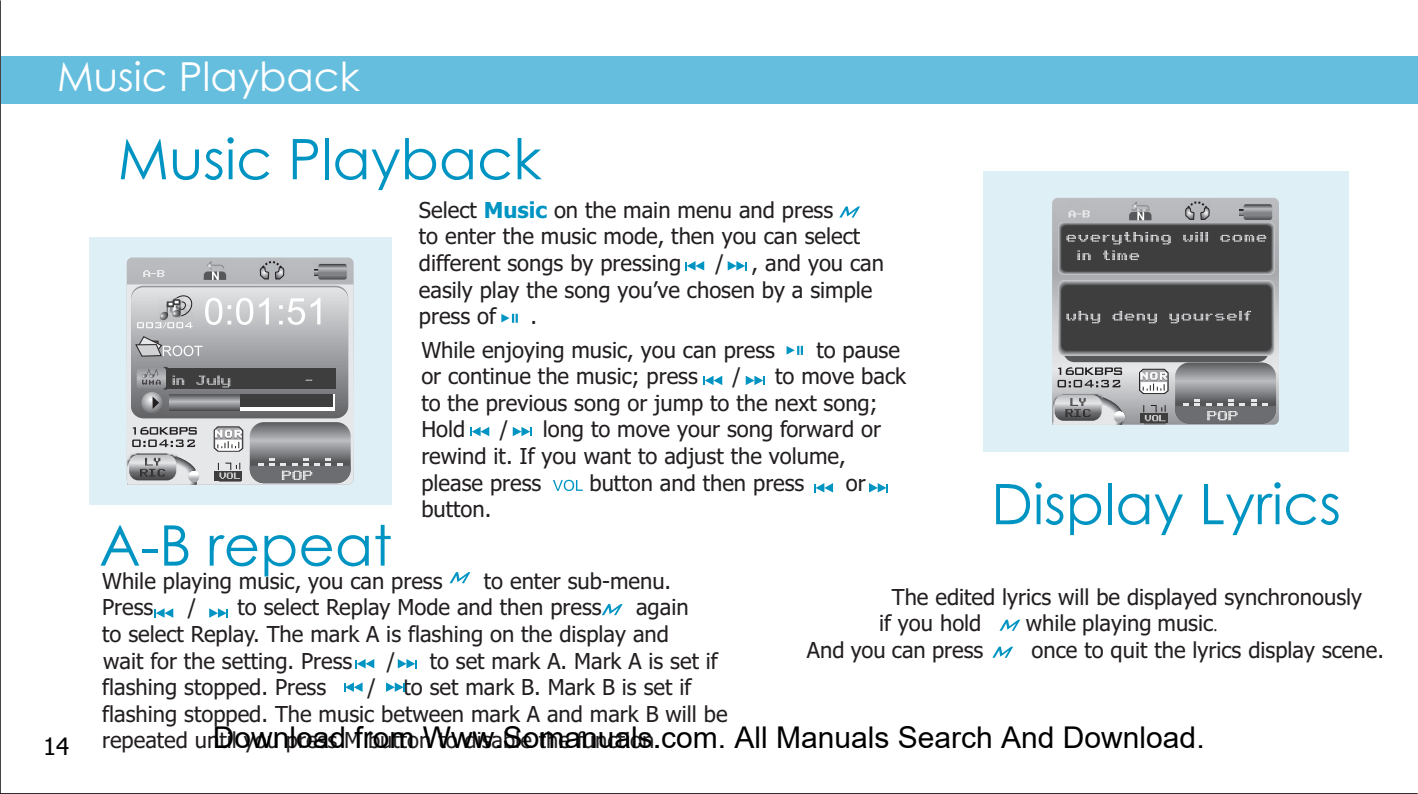
<style>
.page{position:relative;width:1418px;height:794px;background:#fff}
.page>*{position:absolute;margin:0;border:0;box-sizing:border-box;transform-origin:0 0}
.t1{font:56px "Century Gothic";color:#0094c3}
.t2{font:40px "Century Gothic";color:#fff}
.t3{font:30px "Arial";color:#000}
.t4{font:24px "Tahoma";color:#010202}
.t5{font:22px/26.4px "Tahoma";color:#231f20}
.s1{font-weight:700;color:#0094c3}
.s2{font-family:"Koz Min Pro";font-weight:300}
</style>
<div class="page">
<div style="left:1px;top:56px;width:1416px;height:48px;background:#65bedd"></div>
<div style="left:89px;top:237px;width:302px;height:267px;background:#deeff6"></div>
<div style="left:982px;top:171px;width:366px;height:280px;background:#deeff6"></div>
<svg style="left:1052px;top:198px;width:223px;height:227px;background:#757677"></svg>
<div style="left:127px;top:257px;width:226px;height:227px;background:#b8b9bc;border-radius:6px"></div>
<svg style="left:127px;top:284px;width:226px;height:200px;background:#dcdde0"></svg>
<img style="left:314px;top:275px;width:33px;height:5px">
<svg style="left:314px;top:269px;width:4px;height:6px"></svg>
<svg style="left:318px;top:264px;width:29px;height:15px"></svg>
<svg style="left:259px;top:257px;width:26px;height:23px"></svg>
<svg style="left:204px;top:261px;width:22px;height:19px"></svg>
<svg style="left:143px;top:270px;width:21px;height:7px"></svg>
<svg style="left:250px;top:422px;width:101px;height:61px"></svg>
<img style="left:127px;top:453px;width:1px;height:29px">
<svg style="left:128px;top:427px;width:72px;height:57px;background:#b4b4b6"></svg>
<div style="left:131px;top:287px;width:217px;height:131px;background:linear-gradient(to bottom,#e3e4e6,#5e6063);border-radius:12px"></div>
<svg style="left:250px;top:459px;width:101px;height:24px;background:#7b7c7e"></svg>
<svg style="left:137px;top:295px;width:56px;height:33px"></svg>
<svg style="left:205px;top:298px;width:115px;height:27px"></svg>
<svg style="left:135px;top:335px;width:67px;height:22px"></svg>
<img style="left:139px;top:390px;width:25px;height:25px">
<svg style="left:141px;top:392px;width:22px;height:21px"></svg>
<svg style="left:153px;top:396px;width:6px;height:13px"></svg>
<div style="left:169px;top:395px;width:166px;height:16px;background:#3e3e3f"></div>
<hr style="left:169px;top:407px;width:166px;height:4px;background:#fff">
<svg style="left:333px;top:395px;width:2px;height:12px"></svg>
<svg style="left:169px;top:395px;width:71px;height:16px"></svg>
<div style="left:165px;top:368px;width:170px;height:20px;background:#3e3e3f"></div>
<img style="left:136px;top:367px;width:31px;height:23px">
<svg style="left:137px;top:368px;width:29px;height:21px"></svg>
<svg style="left:142px;top:369px;width:19px;height:16px"></svg>
<svg style="left:172px;top:375px;width:140px;height:12px"></svg>
<svg style="left:213px;top:426px;width:31px;height:26px"></svg>
<div style="left:214px;top:471px;width:28px;height:9px;background:#3e3e3f"></div>
<img style="left:219px;top:478px;width:22px;height:4px">
<svg style="left:218px;top:462px;width:22px;height:17px"></svg>
<svg style="left:839px;top:206px;width:21px;height:12px"></svg>
<svg style="left:999px;top:619px;width:21px;height:12px"></svg>
<svg style="left:449px;top:572px;width:21px;height:11px"></svg>
<svg style="left:602px;top:604px;width:20px;height:11px"></svg>
<svg style="left:992px;top:646px;width:21px;height:12px"></svg>
<svg style="left:553px;top:480px;width:30px;height:11px"></svg>
<svg style="left:685px;top:261px;width:19px;height:9px"></svg>
<svg style="left:727px;top:261px;width:19px;height:9px"></svg>
<svg style="left:703px;top:376px;width:19px;height:9px"></svg>
<svg style="left:745px;top:376px;width:19px;height:9px"></svg>
<svg style="left:471px;top:427px;width:18px;height:9px"></svg>
<svg style="left:356px;top:659px;width:18px;height:9px"></svg>
<svg style="left:344px;top:682px;width:18px;height:10px"></svg>
<svg style="left:513px;top:427px;width:18px;height:9px"></svg>
<svg style="left:398px;top:659px;width:18px;height:9px"></svg>
<svg style="left:386px;top:682px;width:18px;height:10px"></svg>
<svg style="left:814px;top:483px;width:19px;height:9px"></svg>
<svg style="left:155px;top:608px;width:18px;height:10px"></svg>
<svg style="left:869px;top:483px;width:18px;height:9px"></svg>
<svg style="left:209px;top:608px;width:19px;height:10px"></svg>
<svg style="left:501px;top:314px;width:17px;height:9px"></svg>
<svg style="left:786px;top:346px;width:17px;height:9px"></svg>
<h2 class="t2" style="left:57px;top:61px;width:304px">Music Playback</h2>
<h1 class="t1" style="left:118px;top:137px;width:425px">Music Playback</h1>
<p class="t5" style="left:419px;top:198px;width:443px">Select <span class="s1">Music</span> on the main menu and press<br>to enter the music mode, then you can select different songs by pressing</p>
<p class="t5" style="left:419px;top:252px;width:466px;text-indent:333px">, and you can easily play the song you’ve chosen by a simple press of</p>
<p class="t5" style="left:715px;top:252px;width:10px">/</p>
<p class="t5" style="left:530px;top:305px;width:8px">.</p>
<p class="t5" style="left:421px;top:338px;width:355px">While enjoying music, you can press</p>
<p class="t5" style="left:816px;top:338px;width:85px">to pause</p>
<p class="t5" style="left:421px;top:365px;width:278px">or continue the music; press</p>
<p class="t5" style="left:732px;top:365px;width:10px">/</p>
<p class="t5" style="left:775px;top:365px;width:132px">to move back</p>
<p class="t5" style="left:421px;top:391px;width:458px">to the previous song or jump to the next song;</p>
<p class="t5" style="left:421px;top:418px;width:46px">Hold</p>
<p class="t5" style="left:500px;top:418px;width:10px">/</p>
<p class="t5" style="left:542px;top:418px;width:340px">long to move your song forward or</p>
<p class="t5" style="left:421px;top:444px;width:426px">rewind it. If you want to adjust the volume,</p>
<p class="t5" style="left:421px;top:471px;width:121px">please press</p>
<p class="t5" style="left:589px;top:471px;width:216px">button and then press</p>
<p class="t5" style="left:845px;top:471px;width:21px">or</p>
<h1 class="t1" style="left:991px;top:482px;width:351px">Display Lyrics</h1>
<p class="t5" style="left:421px;top:497px;width:72px">button.</p>
<h1 class="t1" style="left:99px;top:523px;width:294px">A-B repeat</h1>
<p class="t5" style="left:102px;top:569px;width:342px">While playing music, you can press</p>
<p class="t5" style="left:484px;top:569px;width:189px">to enter sub-menu.</p>
<p class="t5" style="left:879px;top:585px;width:484px;text-indent:13px">The edited lyrics will be displayed synchronously if you hold</p>
<p class="t5" style="left:102px;top:596px;width:53px">Press</p>
<p class="t5" style="left:188px;top:596px;width:10px">/</p>
<p class="t5" style="left:237px;top:596px;width:365px">to select Replay Mode and then press</p>
<p class="t5" style="left:636px;top:596px;width:54px">again</p>
<p class="t5" style="left:1025px;top:612px;width:194px">while playing music<span class="s2">.</span></p>
<p class="t5" style="left:102px;top:622px;width:568px">to select Replay. The mark A is flashing on the display and</p>
<p class="t5" style="left:807px;top:638px;width:178px">And you can press</p>
<p class="t5" style="left:1031px;top:638px;width:354px">once to quit the lyrics display scene.</p>
<p class="t5" style="left:103px;top:649px;width:251px">wait for the setting. Press</p>
<p class="t5" style="left:387px;top:649px;width:10px">/</p>
<p class="t5" style="left:429px;top:649px;width:290px">to set mark A. Mark A is set if</p>
<p class="t4" style="left:43px;top:736px;width:28px">14</p>
<p class="t5" style="left:102px;top:675px;width:226px">flashing stopped. Press</p>
<p class="t5" style="left:367px;top:675px;width:10px">/</p>
<p class="t5" style="left:403px;top:675px;width:289px">to set mark B. Mark B is set if</p>
<p class="t5" style="left:102px;top:702px;width:627px">flashing stopped. The music between mark A and mark B will be</p>
<h3 class="t3" style="left:213px;top:720px;width:993px">Download from Www.Somanuals.com. All Manuals Search And Download.</h3>
<p class="t5" style="left:102px;top:728px;width:560px">repeated until you press M button to disable the function.</p>
</div>
